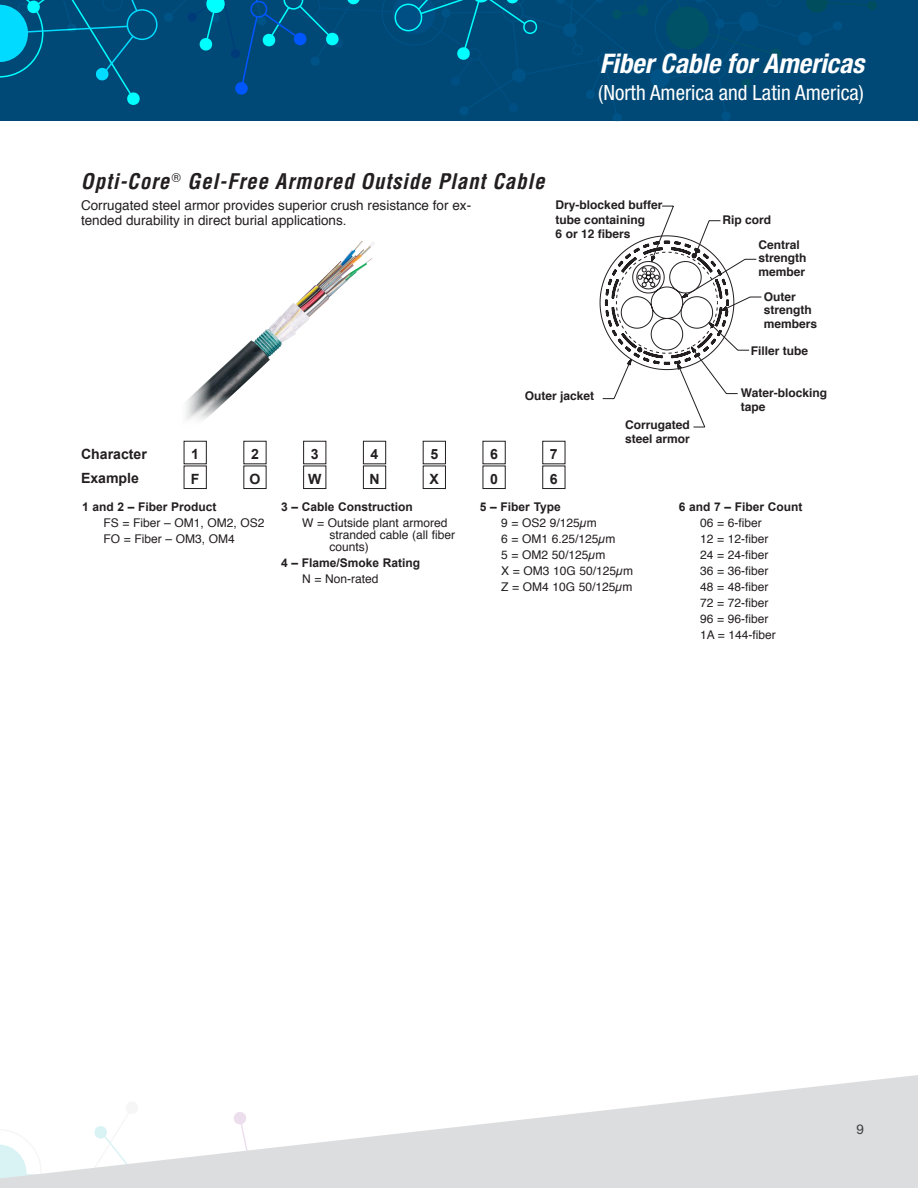
<style>
.page{position:relative;width:918px;height:1188px;background:#fff}
.page>*{position:absolute;margin:0;border:0;box-sizing:border-box;transform-origin:0 0}
.t1{font:italic 700 condensed 27px "Helvetica Neue LT Std";color:#fff}
.t2{font:italic 700 condensed 21px "Helvetica";letter-spacing:.04em;color:#231f20}
.t3{font:condensed 21px "Helvetica Neue LT Std";color:#fff}
.t4{font:700 14.1px/24.8px "Arial";color:#231f20}
.t5{font:13.5px/15px "Helvetica";color:#231f20}
.t6{font:13.5px "Helvetica Neue LT Std";color:#3e3e3f}
.t7{font:12px/16px "Helvetica";color:#231f20}
.t8{font:700 12px/13.5px "Helvetica";color:#231f20}
.t9{font:700 12px "Arial";color:#231f20}
</style>
<div class="page">
<div style="left:546px;top:0;width:369px;height:122px;background:#004976"></div>
<svg style="left:789px;top:0;width:117px;height:14px;background:#004970"></svg>
<svg style="left:612px;top:0;width:170px;height:89px;background:#004a75"></svg>
<svg style="left:0;top:1075px;width:918px;height:113px;fill:#dcdddf"></svg>
<svg style="left:0;top:0;width:546px;height:121px;background:#00537f"></svg>
<div style="left:184px;top:441px;width:23px;height:23px;border:1px solid #231f20"></div>
<div style="left:184px;top:466px;width:23px;height:23px;border:1px solid #231f20"></div>
<div style="left:303px;top:441px;width:23px;height:23px;border:1px solid #231f20"></div>
<div style="left:303px;top:466px;width:23px;height:23px;border:1px solid #231f20"></div>
<div style="left:363px;top:441px;width:23px;height:23px;border:1px solid #231f20"></div>
<div style="left:363px;top:466px;width:23px;height:23px;border:1px solid #231f20"></div>
<div style="left:423px;top:441px;width:23px;height:23px;border:1px solid #231f20"></div>
<div style="left:423px;top:466px;width:23px;height:23px;border:1px solid #231f20"></div>
<div style="left:483px;top:441px;width:23px;height:23px;border:1px solid #231f20"></div>
<div style="left:483px;top:466px;width:23px;height:23px;border:1px solid #231f20"></div>
<div style="left:542px;top:441px;width:23px;height:23px;border:1px solid #231f20"></div>
<div style="left:542px;top:466px;width:23px;height:23px;border:1px solid #231f20"></div>
<svg style="left:600px;top:206px;width:161px;height:221px"></svg>
<img style="left:186px;top:241px;width:176px;height:179px">
<h1 class="t1" style="left:600px;top:47px;width:266px">Fiber Cable for Americas</h1>
<h2 class="t3" style="left:598px;top:81px;width:267px">(North America and Latin America)</h2>
<h2 class="t2" style="left:81px;top:169px;width:465px">Opti-Core <sup>®</sup> Gel-Free Armored Outside Plant Cable</h2>
<p class="t5" style="left:81px;top:198px;width:392px">Corrugated steel armor provides superior crush resistance for ex&shy;tended durability in direct burial applications.</p>
<p class="t8" style="left:556px;top:198px;width:108px;line-height:15px">Dry-blocked buffer tube containing</p>
<p class="t8" style="left:556px;top:227px;width:76px">6 or 12 fibers</p>
<p class="t8" style="left:723px;top:213px;width:50px">Rip cord</p>
<p class="t8" style="left:758px;top:238px;width:50px">Central strength member</p>
<p class="t8" style="left:764px;top:290px;width:55px">Outer strength members</p>
<p class="t8" style="left:751px;top:344px;width:59px">Filler tube</p>
<p class="t8" style="left:525px;top:390px;width:71px">Outer jacket</p>
<p class="t8" style="left:625px;top:418px;width:66px">Corrugated steel armor</p>
<p class="t8" style="left:741px;top:387px;width:88px">Water-blocking tape</p>
<p class="t4" style="left:81px;top:442px;width:67px">Character<br>Example</p>
<p class="t4" style="left:191px;top:442px;width:10px">1<br>F</p>
<p class="t4" style="left:249px;top:442px;width:12px">2<br>O</p>
<p class="t4" style="left:308px;top:442px;width:15px">3<br>W</p>
<p class="t4" style="left:369px;top:442px;width:12px">4<br>N</p>
<p class="t4" style="left:430px;top:442px;width:11px">5<br>X</p>
<p class="t4" style="left:490px;top:442px;width:9px">6<br>0</p>
<p class="t4" style="left:550px;top:442px;width:9px">7<br>6</p>
<p class="t9" style="left:82px;top:499px;width:136px">1 and 2 – Fiber Product</p>
<p class="t7" style="left:103px;top:515px;width:163px">FS = Fiber – OM1, OM2, OS2<br>FO = Fiber – OM3, OM4</p>
<p class="t9" style="left:480px;top:499px;width:82px">5 – Fiber Type</p>
<p class="t7" style="left:501px;top:515px;width:133px">9 = OS2 9/125µm<br>6 = OM1 6.25/125µm<br>5 = OM2 50/125µm<br>X = OM3 10G 50/125µm<br>Z = OM4 10G 50/125µm</p>
<p class="t9" style="left:281px;top:499px;width:133px">3 – Cable Construction</p>
<p class="t7" style="left:329px;top:517px;width:127px;line-height:12px;text-indent:-27px">W = Outside plant armored stranded cable (all fiber counts)</p>
<p class="t9" style="left:281px;top:555px;width:141px">4 – Flame/Smoke Rating</p>
<p class="t7" style="left:302px;top:571px;width:78px">N = Non-rated</p>
<p class="t9" style="left:679px;top:499px;width:125px">6 and 7 – Fiber Count</p>
<p class="t7" style="left:700px;top:515px;width:77px">06 = 6-fiber<br>12 = 12-fiber<br>24 = 24-fiber<br>36 = 36-fiber<br>48 = 48-fiber<br>72 = 72-fiber<br>96 = 96-fiber<br>1A = 144-fiber</p>
<p class="t6" style="left:856px;top:1121px;width:9px">9</p>
</div>
